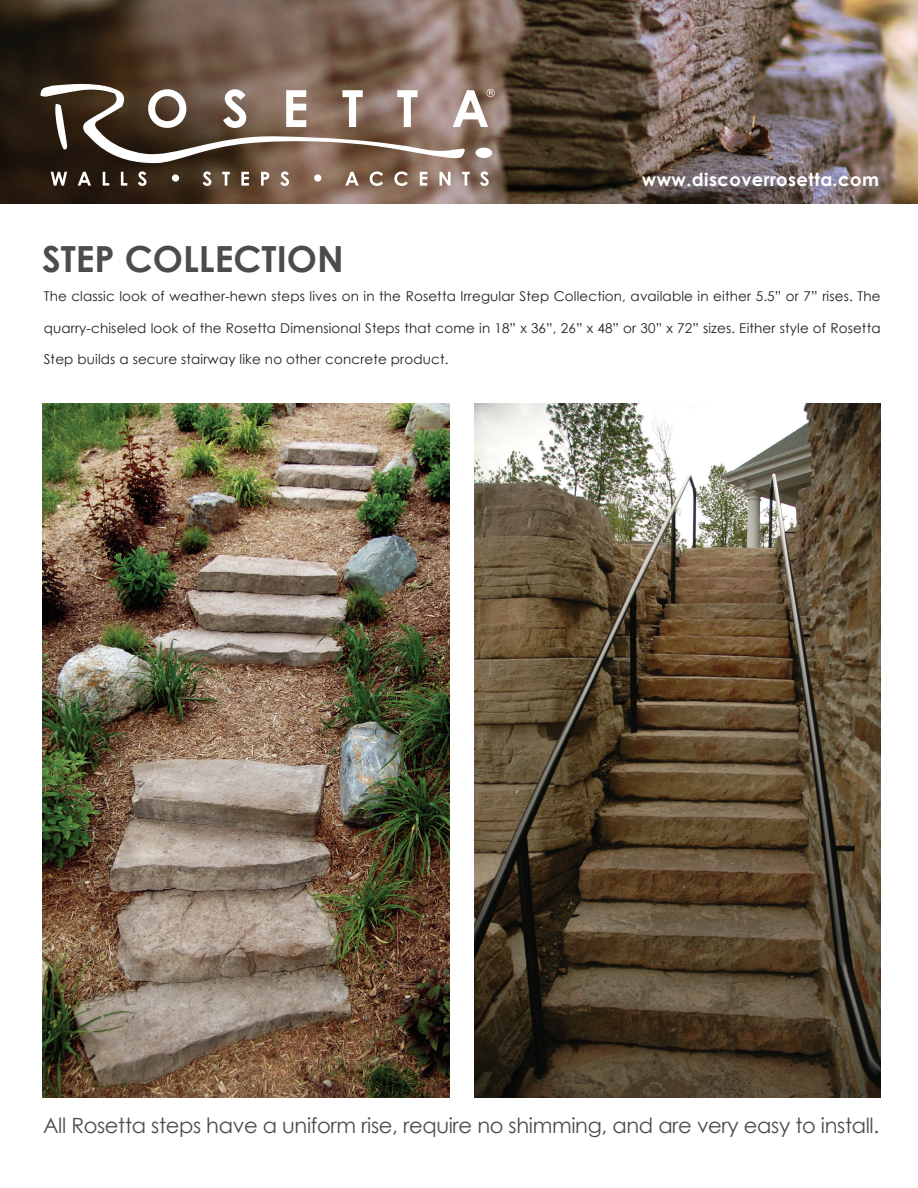
<style>
.page{position:relative;width:918px;height:1188px;background:#fff}
.page>*{position:absolute;margin:0;border:0;box-sizing:border-box;transform-origin:0 0}
.t1{font:700 36px "Century Gothic";color:#4b4c4d}
.t2{font:21px "Century Gothic";letter-spacing:-.015em;color:#4b4c4d}
.t3{font:700 18px "Century Gothic";letter-spacing:.025em;color:#fff}
.t4{font:13.5px "Century Gothic";letter-spacing:.01em;color:#231f20}
</style>
<div class="page">
<img style="left:0;top:0;width:918px;height:204px">
<svg style="left:51px;top:172px;width:16px;height:14px"></svg>
<svg style="left:78px;top:172px;width:13px;height:14px"></svg>
<svg style="left:103px;top:172px;width:6px;height:14px"></svg>
<svg style="left:121px;top:172px;width:6px;height:14px"></svg>
<svg style="left:138px;top:171px;width:9px;height:15px"></svg>
<svg style="left:203px;top:171px;width:8px;height:15px"></svg>
<svg style="left:222px;top:172px;width:8px;height:14px"></svg>
<svg style="left:241px;top:172px;width:8px;height:14px"></svg>
<svg style="left:261px;top:172px;width:8px;height:14px"></svg>
<svg style="left:280px;top:171px;width:9px;height:15px"></svg>
<svg style="left:345px;top:172px;width:14px;height:14px"></svg>
<svg style="left:370px;top:171px;width:13px;height:15px"></svg>
<svg style="left:394px;top:171px;width:14px;height:15px"></svg>
<svg style="left:420px;top:172px;width:7px;height:14px"></svg>
<svg style="left:440px;top:172px;width:11px;height:14px"></svg>
<svg style="left:462px;top:172px;width:8px;height:14px"></svg>
<svg style="left:480px;top:171px;width:9px;height:15px"></svg>
<div style="left:172px;top:174px;width:7px;height:8px;background:#fff;border-radius:50%"></div>
<div style="left:314px;top:174px;width:7px;height:8px;background:#fff;border-radius:50%"></div>
<svg style="left:41px;top:84px;width:454px;height:80px"></svg>
<img style="left:43px;top:404px;width:407px;height:694px">
<img style="left:474px;top:404px;width:407px;height:694px">
<h3 class="t3" style="left:642px;top:166px;width:239px">www.discoverrosetta.com</h3>
<h1 class="t1" style="left:42px;top:231px;width:303px">STEP COLLECTION</h1>
<p class="t4" style="left:44px;top:287px;width:838px">The classic look of weather-hewn steps lives on in the Rosetta Irregular Step Collection, available in either 5.5” or 7” rises. The</p>
<p class="t4" style="left:44px;top:318px;width:838px">quarry-chiseled look of the Rosetta Dimensional Steps that come in 18” x 36”, 26” x 48” or 30” x 72” sizes. Either style of Rosetta</p>
<p class="t4" style="left:44px;top:350px;width:406px">Step builds a secure stairway like no other concrete product.</p>
<h2 class="t2" style="left:43px;top:1111px;width:838px">All Rosetta steps have a uniform rise, require no shimming, and are very easy to install.</h2>
</div>
